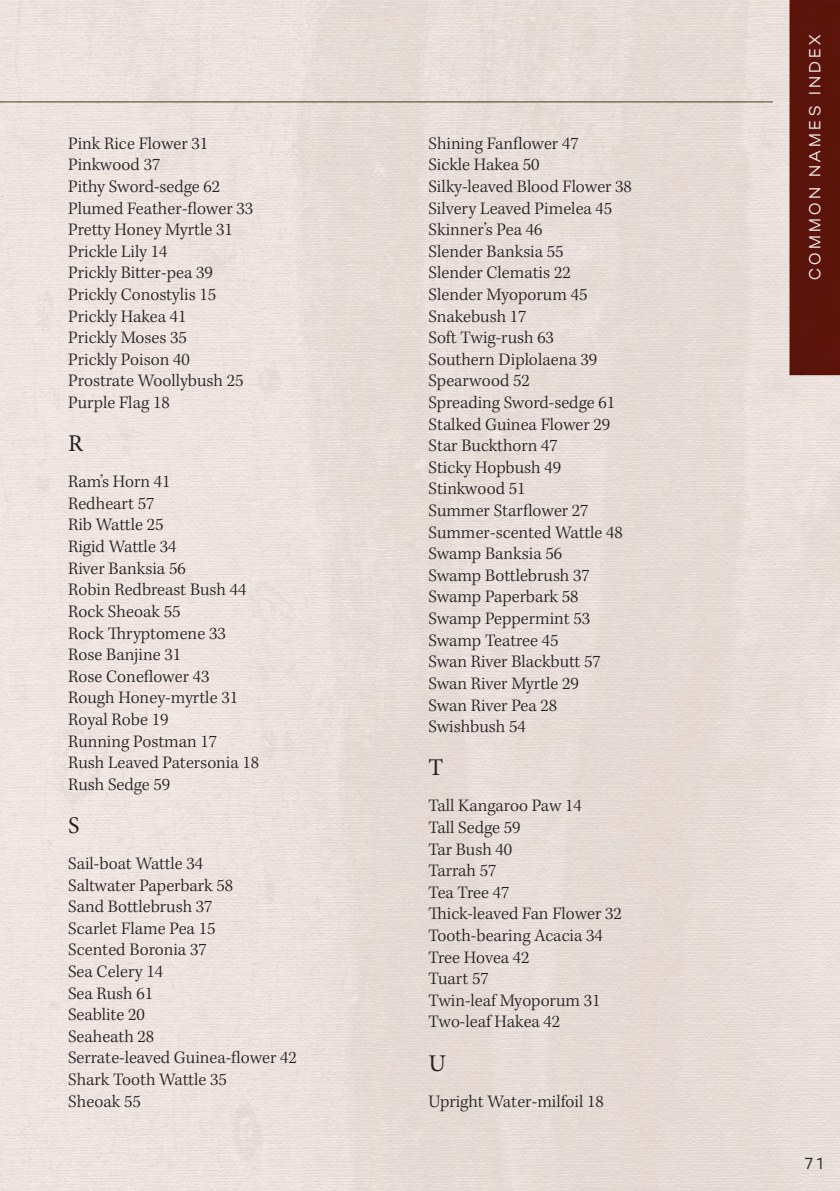
<style>
.page{position:relative;width:840px;height:1191px;background:#fff}
.page>*{position:absolute;margin:0;border:0;box-sizing:border-box;transform-origin:0 0}
.Index_Section_Head{font:24px "Minion Pro";color:#231f20}
.Index_Level_1{font:300 18px "Kepler Std";color:#231f20}
.t1{font:16px "Actay";letter-spacing:.21em;color:#f3eae4}
.t2{font:16px "Actay";color:#21321b}
</style>
<div class="page">
<img style="left:0;top:0;width:839px;height:1191px">
<p class="Index_Level_1" style="left:68px;top:133px;width:141px">Pink Rice Flower 31</p>
<p class="Index_Level_1" style="left:68px;top:155px;width:94px">Pinkwood 37</p>
<p class="Index_Level_1" style="left:68px;top:176px;width:153px">Pithy Sword-sedge 62</p>
<p class="Index_Level_1" style="left:68px;top:198px;width:186px">Plumed Feather-flower 33</p>
<p class="Index_Level_1" style="left:68px;top:219px;width:166px">Pretty Honey Myrtle 31</p>
<p class="Index_Level_1" style="left:68px;top:241px;width:101px">Prickle Lily 14</p>
<p class="Index_Level_1" style="left:68px;top:263px;width:146px">Prickly Bitter-pea 39</p>
<p class="Index_Level_1" style="left:68px;top:284px;width:149px">Prickly Conostylis 15</p>
<p class="Index_Level_1" style="left:68px;top:306px;width:120px">Prickly Hakea 41</p>
<p class="Index_Level_1" style="left:68px;top:327px;width:120px">Prickly Moses 35</p>
<p class="Index_Level_1" style="left:68px;top:349px;width:123px">Prickly Poison 40</p>
<p class="Index_Level_1" style="left:68px;top:371px;width:177px">Prostrate Woollybush 25</p>
<p class="Index_Level_1" style="left:68px;top:392px;width:103px">Purple Flag 18</p>
<p class="Index_Section_Head" style="left:68px;top:427px;width:16px">R</p>
<p class="Index_Level_1" style="left:68px;top:471px;width:104px">Ram’s Horn 41</p>
<p class="Index_Level_1" style="left:68px;top:493px;width:88px">Redheart 57</p>
<p class="Index_Level_1" style="left:68px;top:515px;width:97px">Rib Wattle 25</p>
<p class="Index_Level_1" style="left:68px;top:536px;width:110px">Rigid Wattle 34</p>
<p class="Index_Level_1" style="left:68px;top:558px;width:119px">River Banksia 56</p>
<p class="Index_Level_1" style="left:68px;top:579px;width:180px">Robin Redbreast Bush 44</p>
<p class="Index_Level_1" style="left:68px;top:601px;width:114px">Rock Sheoak 55</p>
<p class="Index_Level_1" style="left:68px;top:623px;width:159px">Rock Thryptomene 33</p>
<p class="Index_Level_1" style="left:68px;top:644px;width:114px">Rose Banjine 31</p>
<p class="Index_Level_1" style="left:68px;top:666px;width:143px">Rose Coneflower 43</p>
<p class="Index_Level_1" style="left:68px;top:687px;width:171px">Rough Honey-myrtle 31</p>
<p class="Index_Level_1" style="left:68px;top:709px;width:102px">Royal Robe 19</p>
<p class="Index_Level_1" style="left:68px;top:731px;width:150px">Running Postman 17</p>
<p class="Index_Level_1" style="left:68px;top:752px;width:192px">Rush Leaved Patersonia 18</p>
<p class="Index_Level_1" style="left:68px;top:774px;width:103px">Rush Sedge 59</p>
<p class="Index_Section_Head" style="left:68px;top:809px;width:13px">S</p>
<p class="Index_Level_1" style="left:68px;top:853px;width:137px">Sail-boat Wattle 34</p>
<p class="Index_Level_1" style="left:68px;top:875px;width:166px">Saltwater Paperbark 58</p>
<p class="Index_Level_1" style="left:68px;top:896px;width:146px">Sand Bottlebrush 37</p>
<p class="Index_Level_1" style="left:68px;top:918px;width:149px">Scarlet Flame Pea 15</p>
<p class="Index_Level_1" style="left:68px;top:939px;width:140px">Scented Boronia 37</p>
<p class="Index_Level_1" style="left:68px;top:961px;width:96px">Sea Celery 14</p>
<p class="Index_Level_1" style="left:68px;top:983px;width:86px">Sea Rush 61</p>
<p class="Index_Level_1" style="left:68px;top:1004px;width:78px">Seablite 20</p>
<p class="Index_Level_1" style="left:68px;top:1026px;width:87px">Seaheath 28</p>
<p class="Index_Level_1" style="left:68px;top:1047px;width:230px">Serrate-leaved Guinea-flower 42</p>
<p class="Index_Level_1" style="left:68px;top:1069px;width:160px">Shark Tooth Wattle 35</p>
<p class="Index_Level_1" style="left:68px;top:1091px;width:74px">Sheoak 55</p>
<p class="Index_Level_1" style="left:428px;top:133px;width:152px">Shining Fanflower 47</p>
<p class="Index_Level_1" style="left:428px;top:155px;width:112px">Sickle Hakea 50</p>
<p class="Index_Level_1" style="left:428px;top:176px;width:205px">Silky-leaved Blood Flower 38</p>
<p class="Index_Level_1" style="left:428px;top:198px;width:185px">Silvery Leaved Pimelea 45</p>
<p class="Index_Level_1" style="left:428px;top:219px;width:115px">Skinner’s Pea 46</p>
<p class="Index_Level_1" style="left:428px;top:241px;width:136px">Slender Banksia 55</p>
<p class="Index_Level_1" style="left:428px;top:263px;width:144px">Slender Clematis 22</p>
<p class="Index_Level_1" style="left:428px;top:284px;width:160px">Slender Myoporum 45</p>
<p class="Index_Level_1" style="left:428px;top:306px;width:99px">Snakebush 17</p>
<p class="Index_Level_1" style="left:428px;top:327px;width:127px">Soft Twig-rush 63</p>
<p class="Index_Level_1" style="left:428px;top:349px;width:170px">Southern Diplolaena 39</p>
<p class="Index_Level_1" style="left:428px;top:371px;width:103px">Spearwood 52</p>
<p class="Index_Level_1" style="left:428px;top:392px;width:188px">Spreading Sword-sedge 61</p>
<p class="Index_Level_1" style="left:428px;top:414px;width:183px">Stalked Guinea Flower 29</p>
<p class="Index_Level_1" style="left:428px;top:435px;width:131px">Star Buckthorn 47</p>
<p class="Index_Level_1" style="left:428px;top:457px;width:134px">Sticky Hopbush 49</p>
<p class="Index_Level_1" style="left:428px;top:479px;width:98px">Stinkwood 51</p>
<p class="Index_Level_1" style="left:428px;top:500px;width:161px">Summer Starflower 27</p>
<p class="Index_Level_1" style="left:428px;top:522px;width:196px">Summer-scented Wattle 48</p>
<p class="Index_Level_1" style="left:428px;top:543px;width:135px">Swamp Banksia 56</p>
<p class="Index_Level_1" style="left:428px;top:565px;width:163px">Swamp Bottlebrush 37</p>
<p class="Index_Level_1" style="left:428px;top:587px;width:151px">Swamp Paperbark 58</p>
<p class="Index_Level_1" style="left:428px;top:608px;width:163px">Swamp Peppermint 53</p>
<p class="Index_Level_1" style="left:428px;top:630px;width:131px">Swamp Teatree 45</p>
<p class="Index_Level_1" style="left:428px;top:651px;width:174px">Swan River Blackbutt 57</p>
<p class="Index_Level_1" style="left:428px;top:673px;width:152px">Swan River Myrtle 29</p>
<p class="Index_Level_1" style="left:428px;top:695px;width:130px">Swan River Pea 28</p>
<p class="Index_Level_1" style="left:428px;top:716px;width:99px">Swishbush 54</p>
<p class="Index_Section_Head" style="left:428px;top:751px;width:16px">T</p>
<p class="Index_Level_1" style="left:428px;top:795px;width:155px">Tall Kangaroo Paw 14</p>
<p class="Index_Level_1" style="left:428px;top:817px;width:93px">Tall Sedge 59</p>
<p class="Index_Level_1" style="left:428px;top:839px;width:85px">Tar Bush 40</p>
<p class="Index_Level_1" style="left:428px;top:860px;width:69px">Tarrah 57</p>
<p class="Index_Level_1" style="left:428px;top:882px;width:82px">Tea Tree 47</p>
<p class="Index_Level_1" style="left:428px;top:903px;width:195px">Thick-leaved Fan Flower 32</p>
<p class="Index_Level_1" style="left:428px;top:925px;width:176px">Tooth-bearing Acacia 34</p>
<p class="Index_Level_1" style="left:428px;top:947px;width:103px">Tree Hovea 42</p>
<p class="Index_Level_1" style="left:428px;top:968px;width:62px">Tuart 57</p>
<p class="Index_Level_1" style="left:428px;top:990px;width:173px">Twin-leaf Myoporum 31</p>
<p class="Index_Level_1" style="left:428px;top:1011px;width:133px">Two-leaf Hakea 42</p>
<p class="Index_Section_Head" style="left:428px;top:1047px;width:19px">U</p>
<p class="Index_Level_1" style="left:428px;top:1091px;width:177px">Upright Water-milfoil 18</p>
<p class="t1" style="left:805px;top:280px;width:248px;rotate:-90deg">COMMON NAMES INDEX</p>
<p class="t2" style="left:804px;top:1154px;width:20px">71</p>
</div>
